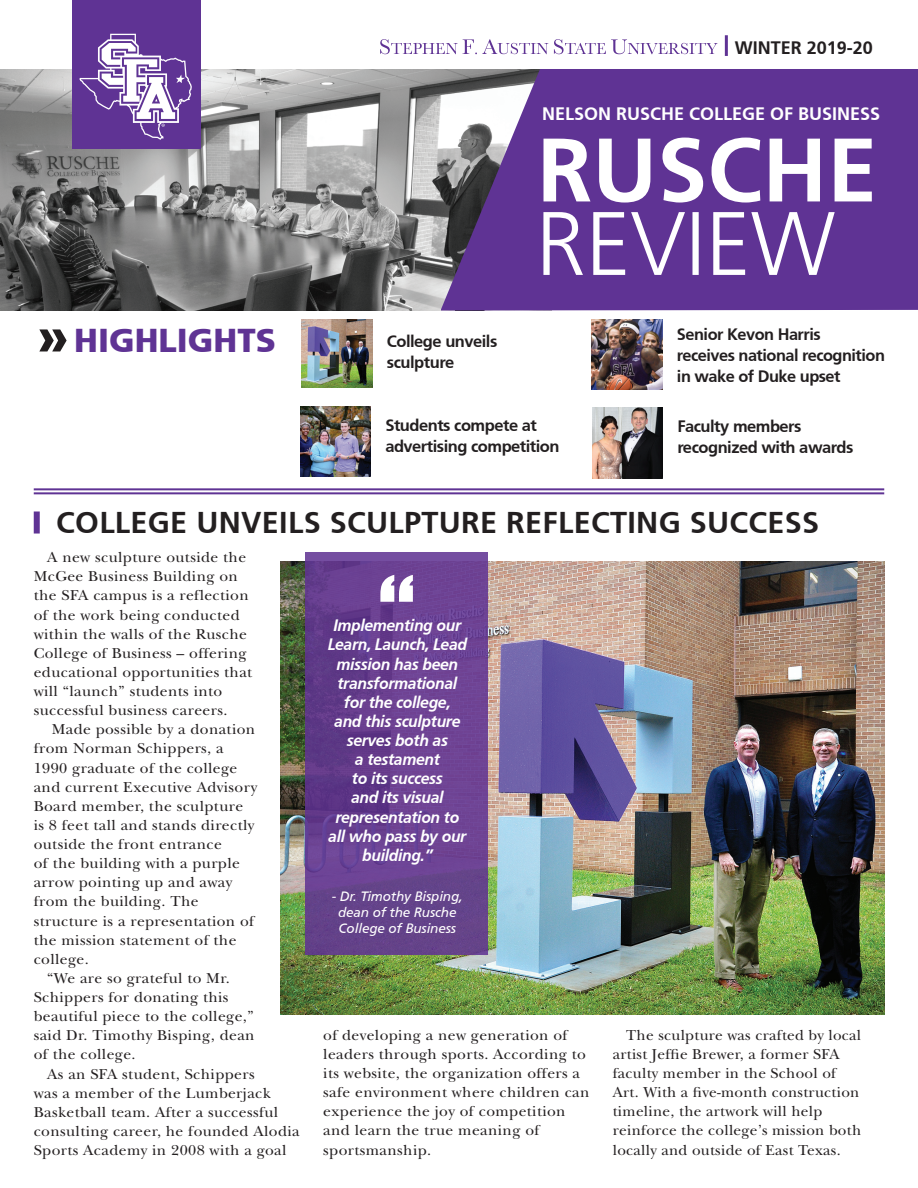
<style>
.page{position:relative;width:918px;height:1188px;background:#fff}
.page>*{position:absolute;margin:0;border:0;box-sizing:border-box;transform-origin:0 0}
.t1{font:900 54px "Frutiger";color:#231f20}
.t2{font:900 33px "Frutiger";color:#5f3394}
.t3{font:700 30px "Frutiger";letter-spacing:.01em;color:#231f20}
.t4{font:700 18px "Frutiger";color:#fff}
.t5{font:700 18px "Frutiger";color:#231f20}
.t6{font:italic 700 16.5px/19px "Frutiger";letter-spacing:-.02em;color:#fff;text-align:center;scale:.95 1}
.t7{font:700 16.5px/21px "Frutiger";letter-spacing:-.03em;color:#231f20}
.t8{font:15px/19.2px "New Baskerville Std";letter-spacing:.025em;color:#231f20;scale:1.04 1}
.t9{font:15px/19.2px "New Baskerville Std";letter-spacing:.025em;color:#231f20}
.t10{font:italic 13.5px/16.2px "Frutiger";letter-spacing:-.01em;color:#fff;text-align:center}
</style>
<div class="page">
<img style="left:0;top:69px;width:441px;height:241px">
<svg style="left:441px;top:69px;width:477px;height:241px;background:#674294"></svg>
<div style="left:72px;top:0;width:128px;height:148px;background:#5f3394"></div>
<svg style="left:79px;top:34px;width:113px;height:106px"></svg>
<hr style="left:725px;top:35px;width:3px;height:21px;background:#5f3394">
<hr style="left:34px;top:488px;width:850px;height:2px;background:#5f3394">
<hr style="left:34px;top:492px;width:850px;height:2px;background:#5f3394">
<div style="left:34px;top:511px;width:6px;height:23px;background:#5f3394"></div>
<svg style="left:380px;top:39px;width:168px;height:15px"></svg>
<svg style="left:554px;top:39px;width:164px;height:15px"></svg>
<img style="left:302px;top:319px;width:70px;height:69px">
<img style="left:592px;top:320px;width:70px;height:70px">
<img style="left:300px;top:406px;width:70px;height:71px">
<img style="left:592px;top:408px;width:71px;height:70px">
<svg style="left:543px;top:212px;width:292px;height:63px"></svg>
<svg style="left:544px;top:138px;width:328px;height:65px"></svg>
<img style="left:281px;top:561px;width:603px;height:454px">
<svg style="left:305px;top:552px;width:183px;height:402px;background:#68408f"></svg>
<svg style="left:380px;top:575px;width:33px;height:27px"></svg>
<p class="t5" style="left:735px;top:37px;width:140px">WINTER 2019-20</p>
<h1 class="t1" style="left:69px;top:377px;width:34px;rotate:-180deg">«</h1>
<h2 class="t2" style="left:74px;top:320px;width:203px">HIGHLIGHTS</h2>
<p class="t4" style="left:542px;top:103px;width:340px">NELSON RUSCHE COLLEGE OF BUSINESS</p>
<p class="t7" style="left:387px;top:330px;width:112px">College unveils sculpture</p>
<p class="t7" style="left:677px;top:324px;width:210px">Senior Kevon Harris<br>receives national recognition in wake of Duke upset</p>
<p class="t7" style="left:385px;top:415px;width:176px">Students compete at advertising competition</p>
<p class="t7" style="left:677px;top:415px;width:178px">Faculty members recognized with awards</p>
<h3 class="t3" style="left:56px;top:505px;width:765px">COLLEGE UNVEILS SCULPTURE REFLECTING SUCCESS</h3>
<p class="t8" style="left:34px;top:548px;width:212px;text-indent:13px">A new sculpture outside the<br>McGee Business Building on the SFA campus is a reflection of the work being conducted within the walls of the Rusche<br>College of Business – offering educational opportunities that will “launch” students into successful business careers.</p>
<p class="t8" style="left:52px;top:720px;width:197px">Made possible by a donation</p>
<p class="t8" style="left:34px;top:739px;width:184px">from Norman Schippers, a</p>
<p class="t8" style="left:34px;top:758px;width:197px">1990 graduate of the college</p>
<p class="t8" style="left:34px;top:777px;width:216px">and current Executive Advisory</p>
<p class="t8" style="left:34px;top:796px;width:203px">Board member, the sculpture</p>
<p class="t8" style="left:34px;top:816px;width:214px">is 8 feet tall and stands directly</p>
<p class="t8" style="left:34px;top:835px;width:182px">outside the front entrance</p>
<p class="t8" style="left:34px;top:854px;width:200px">of the building with a purple</p>
<p class="t8" style="left:34px;top:873px;width:192px">arrow pointing up and away</p>
<p class="t8" style="left:34px;top:892px;width:160px">from the building. The</p>
<p class="t8" style="left:34px;top:911px;width:214px">structure is a representation of</p>
<p class="t8" style="left:34px;top:930px;width:196px">the mission statement of the</p>
<p class="t8" style="left:34px;top:949px;width:55px">college.</p>
<p class="t8" style="left:47px;top:969px;width:177px">“We are so grateful to Mr.</p>
<p class="t8" style="left:34px;top:988px;width:189px">Schippers for donating this</p>
<p class="t8" style="left:34px;top:1007px;width:213px">beautiful piece to the college,”</p>
<p class="t8" style="left:34px;top:1026px;width:214px">said Dr. Timothy Bisping, dean</p>
<p class="t8" style="left:34px;top:1045px;width:99px">of the college.</p>
<p class="t8" style="left:47px;top:1064px;width:201px">As an SFA student, Schippers</p>
<p class="t8" style="left:34px;top:1083px;width:230px">was a member of the Lumberjack</p>
<p class="t8" style="left:34px;top:1102px;width:237px">Basketball team. After a successful</p>
<p class="t8" style="left:34px;top:1122px;width:257px">consulting career, he founded Alodia</p>
<p class="t8" style="left:34px;top:1141px;width:245px">Sports Academy in 2008 with a goal</p>
<p class="t6" style="left:328px;top:616px;width:148px">Implementing our<br>Learn, Launch, Lead mission has been transformational for the college,<br>and this sculpture serves both as<br>a testament<br>to its success<br>and its visual representation to all who pass by our building.”</p>
<p class="t10" style="left:332px;top:888px;width:133px">- Dr. Timothy Bisping, dean of the Rusche<br>College of Business</p>
<p class="t8" style="left:323px;top:1025px;width:258px">of developing a new generation of leaders through sports. According to its website, the organization offers a safe environment where children can experience the joy of competition and learn the true meaning of sportsmanship.</p>
<p class="t9" style="left:613px;top:1025px;width:250px;text-indent:13px">The sculpture was crafted by local artist Jeffie Brewer, a former SFA faculty member in the School of Art. With a five-month construction timeline, the artwork will help reinforce the college’s mission both locally and outside of East Texas.</p>
</div>
